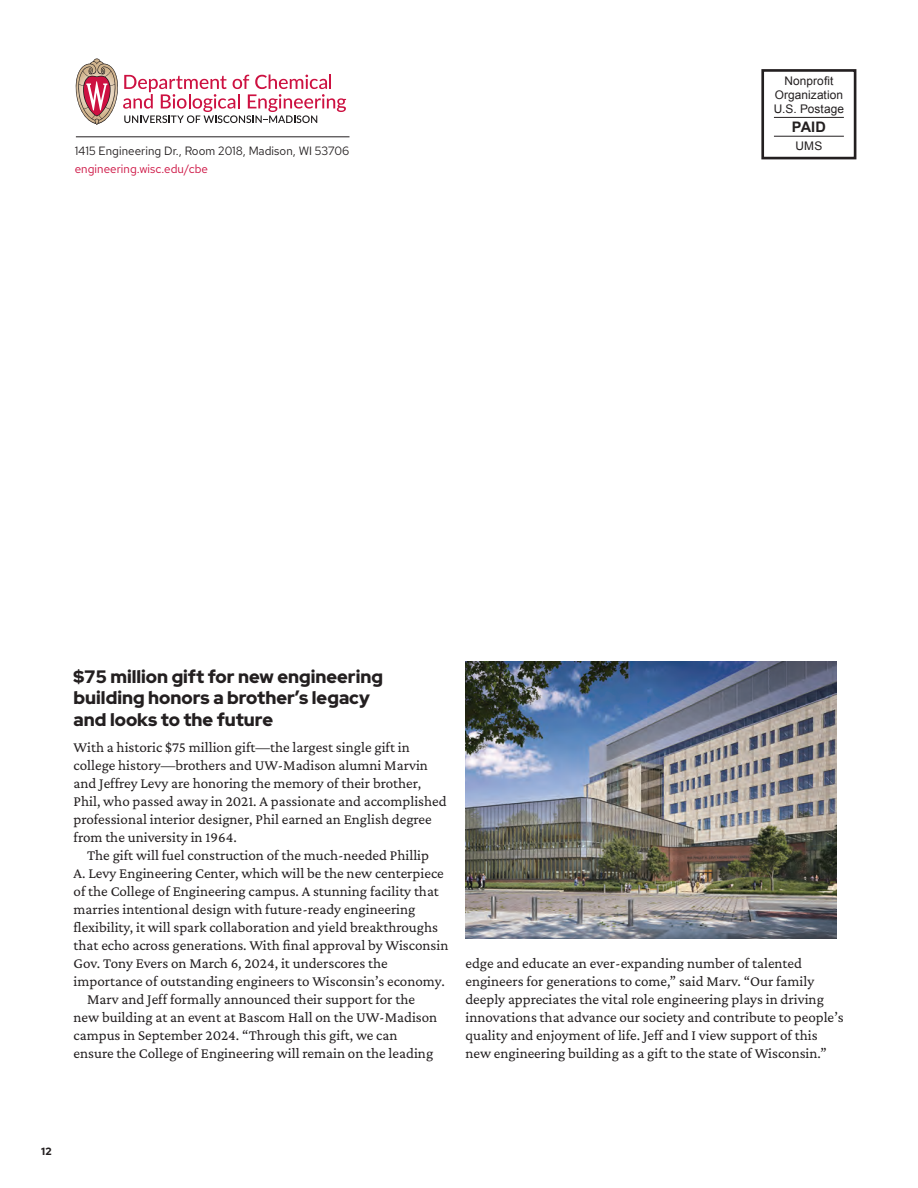
<style>
.page{position:relative;width:918px;height:1188px;background:#fff}
.page>*{position:absolute;margin:0;border:0;box-sizing:border-box;transform-origin:0 0}
.heading_12{font:900 18px/21.6px "Red Hat Display";color:#231f20}
.body_text{font:15px/18px "Crimson Pro";color:#231f20}
.body_text_no_indent{font:15px/18px "Crimson Pro";color:#231f20}
.t1{font:700 14.55px "Arial";color:#231f20}
.return_address_on_back{font:12px "Red Hat Text";letter-spacing:.005em;color:#231f20}
.return_address_on_back-2{font:12px "Red Hat Text";letter-spacing:.005em;color:#cd1141}
.t2{font:11.85px/14.2px "Arial";letter-spacing:.01em;color:#231f20;text-align:center}
.t3{font:700 10.5px "Red Hat Text";color:#231f20}
</style>
<div class="page">
<div style="left:761px;top:69px;width:95px;height:90px;border:3px solid #231f20"></div>
<hr style="left:774px;top:117px;width:70px;height:1px;background:#231f20">
<hr style="left:774px;top:136px;width:70px;height:1px;background:#231f20">
<img style="left:465px;top:662px;width:372px;height:277px">
<svg style="left:75px;top:59px;width:271px;height:66px"></svg>
<hr style="left:76px;top:136px;width:273px;height:1px;background:#231f20">
<p class="return_address_on_back" style="left:75px;top:143px;width:276px">1415 Engineering Dr., Room 2018, Madison, WI 53706</p>
<p class="return_address_on_back-2" style="left:75px;top:161px;width:135px">engineering.wisc.edu/cbe</p>
<p class="t2" style="left:774px;top:73px;width:72px">Nonprofit<br>Organization<br>U.S. Postage</p>
<p class="t2" style="left:796px;top:139px;width:28px">UMS</p>
<p class="t1" style="left:792px;top:118px;width:36px">PAID</p>
<p class="heading_12" style="left:74px;top:665px;width:311px">$75 million gift for new engineering building honors a brother’s legacy and looks to the future</p>
<p class="body_text_no_indent" style="left:74px;top:737px;width:375px">With a historic $75 million gift—the largest single gift in college history—brothers and UW-Madison alumni Marvin and Jeffrey Levy are honoring the memory of their brother, Phil, who passed away in 2021. A passionate and accomplished professional interior designer, Phil earned an English degree from the university in 1964.</p>
<p class="body_text" style="left:74px;top:845px;width:376px;text-indent:14px">The gift will fuel construction of the much-needed Phillip<br>A. Levy Engineering Center, which will be the new centerpiece of the College of Engineering campus. A stunning facility that marries intentional design with future-ready engineering flexibility, it will spark collaboration and yield breakthroughs that echo across generations. With final approval by Wisconsin Gov. Tony Evers on March 6, 2024, it underscores the importance of outstanding engineers to Wisconsin’s economy.</p>
<p class="body_text" style="left:74px;top:989px;width:365px;text-indent:14px">Marv and Jeff formally announced their support for the new building at an event at Bascom Hall on the UW-Madison campus in September 2024. “Through this gift, we can ensure the College of Engineering will remain on the leading</p>
<p class="body_text" style="left:465px;top:953px;width:380px">edge and educate an ever-expanding number of talented engineers for generations to come,” said Marv. “Our family deeply appreciates the vital role engineering plays in driving innovations that advance our society and contribute to people’s quality and enjoyment of life. Jeff and I view support of this new engineering building as a gift to the state of Wisconsin.”</p>
<p class="t3" style="left:41px;top:1145px;width:12px">12</p>
</div>
